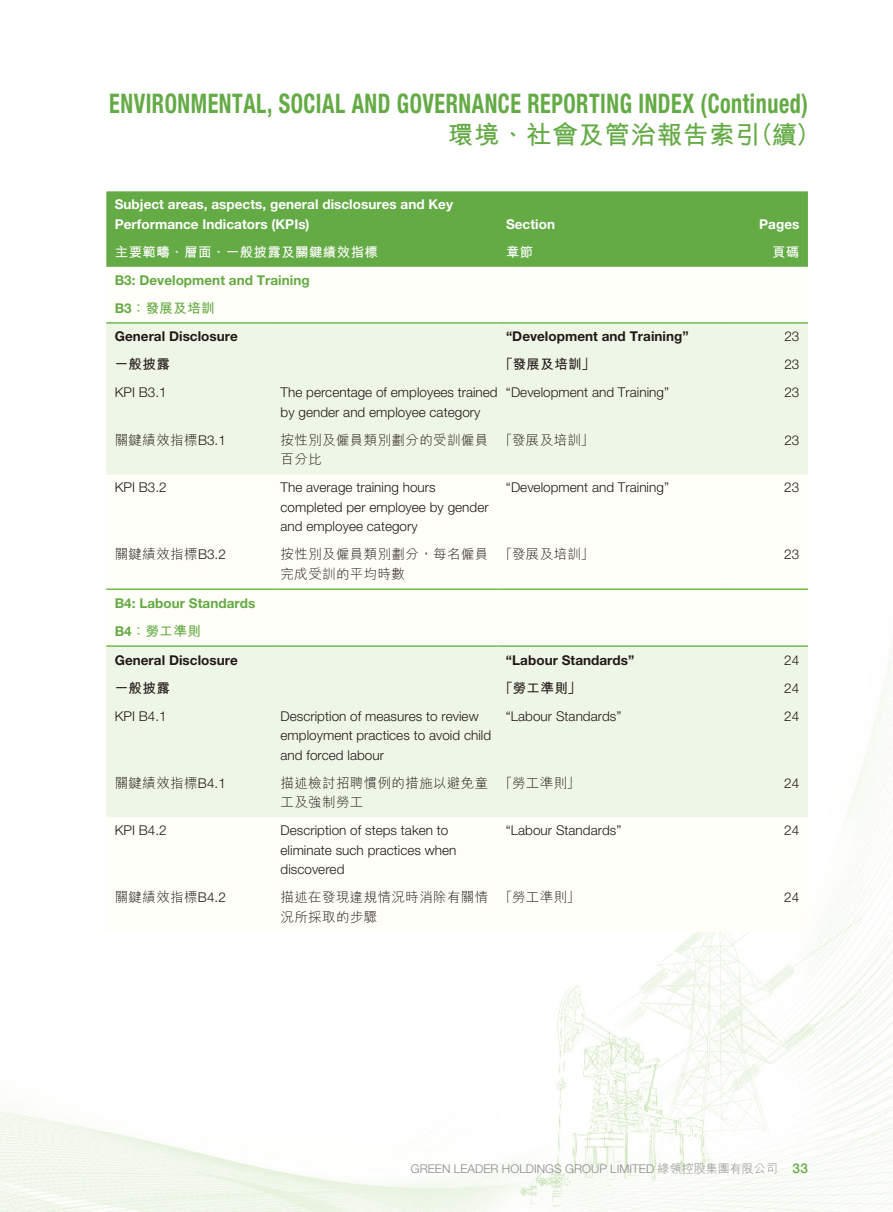
<style>
.page{position:relative;width:893px;height:1212px;background:#fff}
.page>*{position:absolute;margin:0;border:0;box-sizing:border-box;transform-origin:0 0}
.t1{font:700 condensed 27px "Helvetica Neue LT Std";letter-spacing:.025em;color:#64aa45;scale:.82 1}
.t2{font:700 25.5px "M Hei HK";letter-spacing:.025em;color:#64aa45}
.t3{font:300 13.5px/19.5px "Helvetica Neue LT Std";letter-spacing:.005em;color:#231916}
.t4{font:300 13.5px/19.5px "M Hei HK";letter-spacing:.03em;color:#231916}
.t5{font:700 13.5px/19.5px "Helvetica Neue LT Std";letter-spacing:.005em;color:#fff}
.t6{font:700 13.5px "Helvetica Neue LT Std";letter-spacing:.005em;color:#231916}
.t7{font:700 13.5px "Helvetica Neue LT Std";letter-spacing:.005em;color:#64aa45}
.t8{font:700 13.5px "M Hei HK";letter-spacing:.03em;color:#fff}
.t9{font:700 13.5px "M Hei HK";letter-spacing:.03em;color:#231916}
.t10{font:700 13.5px "M Hei HK";letter-spacing:.03em;color:#64aa45}
.t11{font:300 12px "Helvetica Neue LT Std";letter-spacing:.005em;color:#898989}
.s1{font-family:"Helvetica Neue LT Std"}
.s2{font-family:"M Hei HK"}
.s3{font-weight:500;font-size:13.5px;color:#64aa45}
</style>
<div class="page">
<img style="left:0;top:640px;width:893px;height:572px">
<div style="left:106px;top:191px;width:702px;height:76px;background:#64aa45"></div>
<svg style="left:106px;top:817px;width:702px;height:115px"></svg>
<svg style="left:106px;top:324px;width:702px;height:493px;fill:#eef6e7"></svg>
<hr style="left:106px;top:322px;width:166px;height:2px;background:#6fbb4c">
<hr style="left:272px;top:322px;width:225px;height:2px;background:#6fbb4c">
<hr style="left:497px;top:322px;width:226px;height:2px;background:#6fbb4c">
<hr style="left:723px;top:322px;width:85px;height:2px;background:#6fbb4c">
<hr style="left:106px;top:588px;width:166px;height:2px;background:#6fbb4c">
<hr style="left:272px;top:588px;width:225px;height:2px;background:#6fbb4c">
<hr style="left:497px;top:588px;width:226px;height:2px;background:#6fbb4c">
<hr style="left:723px;top:588px;width:85px;height:2px;background:#6fbb4c">
<hr style="left:106px;top:645px;width:166px;height:2px;background:#6fbb4c">
<hr style="left:272px;top:645px;width:225px;height:2px;background:#6fbb4c">
<hr style="left:497px;top:645px;width:226px;height:2px;background:#6fbb4c">
<hr style="left:723px;top:645px;width:85px;height:2px;background:#6fbb4c">
<h1 class="t1" style="left:109px;top:87px;width:853px">ENVIRONMENTAL, SOCIAL AND GOVERNANCE REPORTING INDEX (Continued)</h1>
<h2 class="t2" style="left:448px;top:116px;width:375px">環境、社會及管治報告索引（續）</h2>
<p class="t5" style="left:115px;top:194px;width:340px">Subject areas, aspects, general disclosures and Key<br>Performance Indicators (KPIs)</p>
<p class="t5" style="left:506px;top:214px;width:50px">Section</p>
<p class="t5" style="left:759px;top:214px;width:42px">Pages</p>
<p class="t8" style="left:115px;top:242px;width:265px">主要範疇、層面、一般披露及關鍵績效指標</p>
<p class="t8" style="left:506px;top:242px;width:29px">章節</p>
<p class="t8" style="left:772px;top:242px;width:29px">頁碼</p>
<p class="t7" style="left:115px;top:271px;width:196px">B3: Development and Training</p>
<p class="t10" style="left:115px;top:298px;width:101px"><span class="s1">B3</span>：發展及培訓</p>
<p class="t6" style="left:115px;top:328px;width:125px">General Disclosure</p>
<p class="t6" style="left:506px;top:328px;width:184px">“Development and Training”</p>
<p class="t3" style="left:784px;top:327px;width:17px">23</p>
<p class="t9" style="left:115px;top:355px;width:57px">一般披露</p>
<p class="t9" style="left:500px;top:355px;width:96px">「發展及培訓」</p>
<p class="t3" style="left:784px;top:355px;width:17px">23</p>
<p class="t3" style="left:115px;top:383px;width:54px">KPI B3.1</p>
<p class="t3" style="left:281px;top:383px;width:218px">The percentage of employees trained by gender and employee category</p>
<p class="t3" style="left:506px;top:383px;width:165px">“Development and Training”</p>
<p class="t3" style="left:784px;top:383px;width:17px">23</p>
<p class="t4" style="left:115px;top:430px;width:113px">關鍵績效指標<span class="s1">B3.1</span></p>
<p class="t4" style="left:281px;top:430px;width:209px">按性別及僱員類別劃分的受訓僱員百分比</p>
<p class="t4" style="left:499px;top:430px;width:96px">「發展及培訓」</p>
<p class="t3" style="left:784px;top:430px;width:17px">23</p>
<p class="t3" style="left:115px;top:478px;width:54px">KPI B3.2</p>
<p class="t3" style="left:281px;top:478px;width:210px">The average training hours completed per employee by gender and employee category</p>
<p class="t3" style="left:506px;top:478px;width:165px">“Development and Training”</p>
<p class="t3" style="left:784px;top:478px;width:17px">23</p>
<p class="t4" style="left:115px;top:544px;width:113px">關鍵績效指標<span class="s1">B3.2</span></p>
<p class="t4" style="left:281px;top:544px;width:209px">按性別及僱員類別劃分，每名僱員完成受訓的平均時數</p>
<p class="t4" style="left:499px;top:544px;width:96px">「發展及培訓」</p>
<p class="t3" style="left:784px;top:545px;width:17px">23</p>
<p class="t7" style="left:115px;top:594px;width:142px">B4: Labour Standards</p>
<p class="t10" style="left:115px;top:621px;width:88px"><span class="s1">B4</span>：勞工準則</p>
<p class="t6" style="left:115px;top:651px;width:125px">General Disclosure</p>
<p class="t6" style="left:506px;top:651px;width:130px">“Labour Standards”</p>
<p class="t3" style="left:784px;top:650px;width:17px">24</p>
<p class="t9" style="left:115px;top:678px;width:57px">一般披露</p>
<p class="t9" style="left:500px;top:678px;width:82px">「勞工準則」</p>
<p class="t3" style="left:784px;top:678px;width:17px">24</p>
<p class="t3" style="left:115px;top:706px;width:54px">KPI B4.1</p>
<p class="t3" style="left:281px;top:706px;width:212px">Description of measures to review employment practices to avoid child and forced labour</p>
<p class="t3" style="left:506px;top:706px;width:117px">“Labour Standards”</p>
<p class="t3" style="left:784px;top:706px;width:17px">24</p>
<p class="t4" style="left:115px;top:773px;width:113px">關鍵績效指標<span class="s1">B4.1</span></p>
<p class="t4" style="left:281px;top:773px;width:209px">描述檢討招聘慣例的措施以避免童工及強制勞工</p>
<p class="t4" style="left:499px;top:773px;width:82px">「勞工準則」</p>
<p class="t3" style="left:784px;top:773px;width:17px">24</p>
<p class="t3" style="left:115px;top:820px;width:54px">KPI B4.2</p>
<p class="t3" style="left:281px;top:820px;width:177px">Description of steps taken to eliminate such practices when discovered</p>
<p class="t3" style="left:506px;top:820px;width:117px">“Labour Standards”</p>
<p class="t3" style="left:784px;top:820px;width:17px">24</p>
<p class="t4" style="left:115px;top:887px;width:113px">關鍵績效指標<span class="s1">B4.2</span></p>
<p class="t4" style="left:281px;top:887px;width:209px">描述在發現違規情況時消除有關情況所採取的步驟</p>
<p class="t4" style="left:499px;top:887px;width:82px">「勞工準則」</p>
<p class="t3" style="left:784px;top:887px;width:17px">24</p>
<p class="t11" style="left:411px;top:1161px;width:399px">GREEN LEADER HOLDINGS GROUP LIMITED <span class="s2">綠領控股集團有限公司</span> <span class="s3">33</span></p>
</div>
